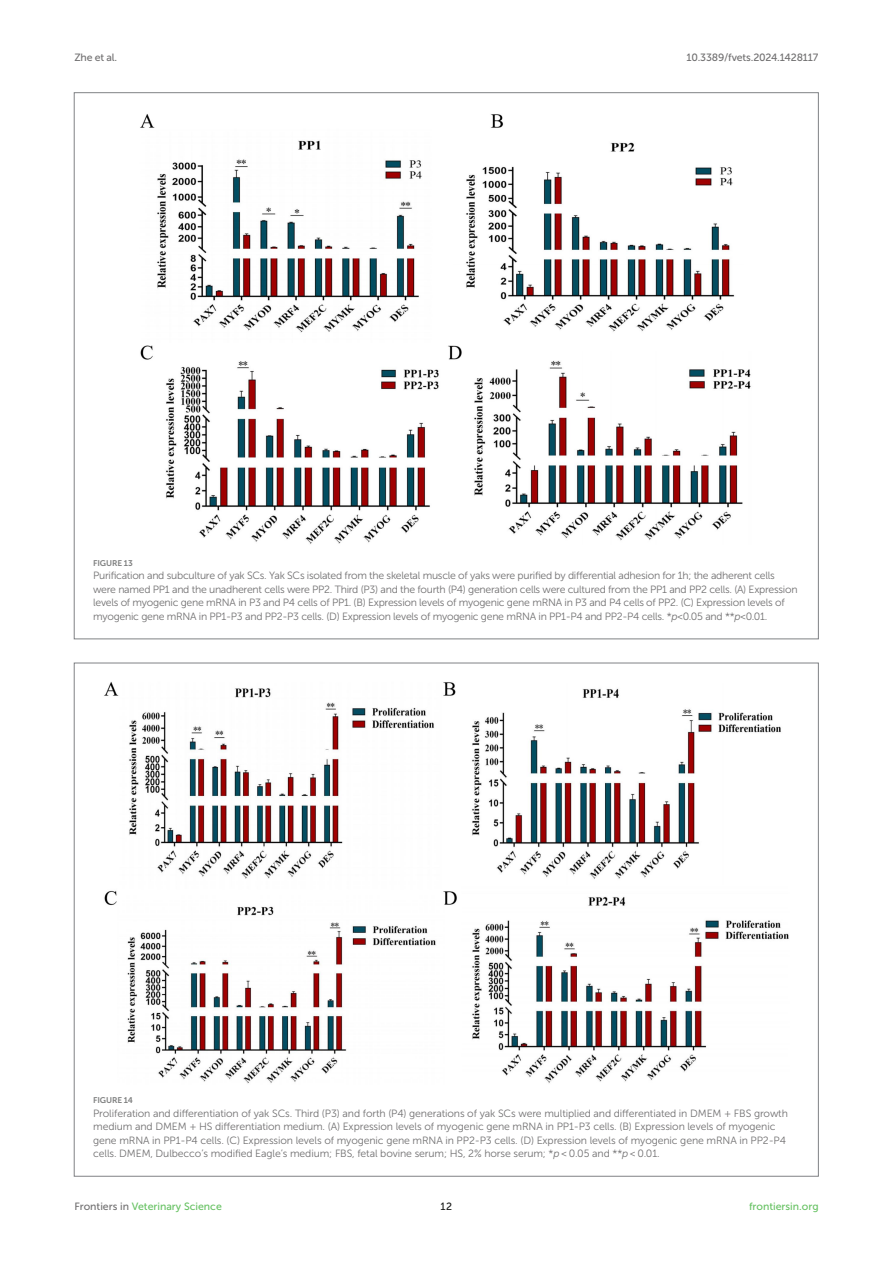
<style>
.page{position:relative;width:893px;height:1263px;background:#fff}
.page>*{position:absolute;margin:0;border:0;box-sizing:border-box;transform-origin:0 0}
.FIG_LEG{font:10.5px/13.5px "Museo Sans 300";letter-spacing:-.025em;color:#706f70}
.t1{font:10.5px "Museo Sans 500";color:#65c161}
.t2{font:10.5px "Museo Sans 500";letter-spacing:-.015em;color:#706f70}
.t3{font:10.5px "Museo Sans 500";color:#1b1c1b}
.FIG_HD{font:8.25px "Museo Sans 700";letter-spacing:-.01em;color:#7e7f7f}
.s1{font-style:italic}
.s2{color:#706f70}
</style>
<div class="page">
<img style="left:140px;top:114px;width:611px;height:430px">
<img style="left:104px;top:682px;width:685px;height:402px">
<p class="t2" style="left:74px;top:51px;width:44px">Zhe et al.</p>
<p class="t2" style="left:686px;top:51px;width:134px">10.3389/fvets.2024.1428117</p>
<p class="FIG_HD" style="left:93px;top:558px;width:41px">FIGURE 13</p>
<p class="FIG_LEG" style="left:93px;top:569px;width:706px">Purification and subculture of yak SCs. Yak SCs isolated from the skeletal muscle of yaks were purified by differential adhesion for 1 h; the adherent cells were named PP1 and the unadherent cells were PP2. Third (P3) and the fourth (P4) generation cells were cultured from the PP1 and PP2 cells. (A) Expression levels of myogenic gene mRNA in P3 and P4 cells of PP1. (B) Expression levels of myogenic gene mRNA in P3 and P4 cells of PP2. (C) Expression levels of myogenic gene mRNA in PP1-P3 and PP2-P3 cells. (D) Expression levels of myogenic gene mRNA in PP1-P4 and PP2-P4 cells. *<span class="s1">p</span> &lt; 0.05 and **<span class="s1">p</span> &lt; 0.01.</p>
<p class="FIG_HD" style="left:93px;top:1096px;width:41px">FIGURE 14</p>
<p class="FIG_LEG" style="left:93px;top:1106px;width:696px">Proliferation and differentiation of yak SCs. Third (P3) and forth (P4) generations of yak SCs were multiplied and differentiated in DMEM + FBS growth medium and DMEM + HS differentiation medium. (A) Expression levels of myogenic gene mRNA in PP1-P3 cells. (B) Expression levels of myogenic gene mRNA in PP1-P4 cells. (C) Expression levels of myogenic gene mRNA in PP2-P3 cells. (D) Expression levels of myogenic gene mRNA in PP2-P4 cells. DMEM, Dulbecco’s modified Eagle’s medium; FBS, fetal bovine serum; HS, 2% horse serum; *<span class="s1">p</span> &lt; 0.05 and **<span class="s1">p</span> &lt; 0.01.</p>
<p class="t1" style="left:74px;top:1200px;width:149px"><span class="s2">Frontiers in</span> Veterinary Science</p>
<p class="t3" style="left:441px;top:1200px;width:13px">12</p>
<p class="t1" style="left:749px;top:1200px;width:71px">frontiersin.org</p>
</div>
